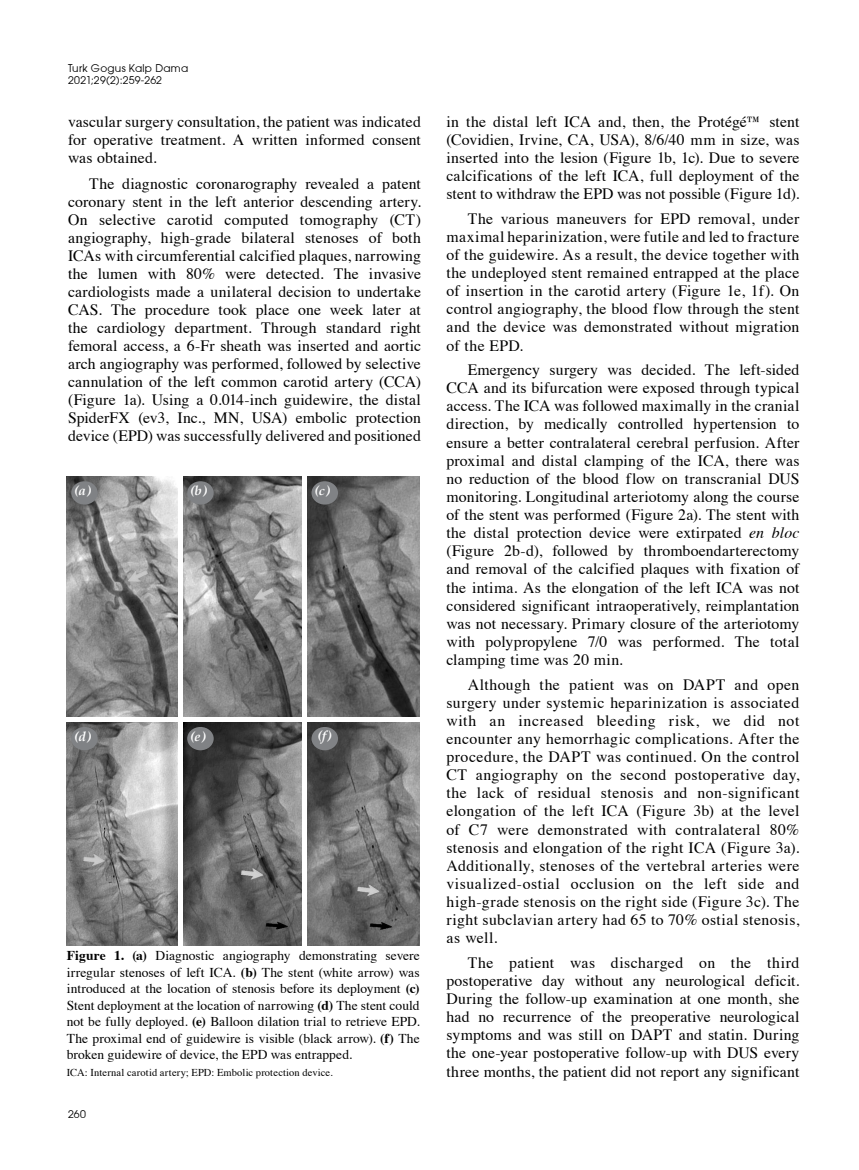
<style>
.page{position:relative;width:859px;height:1170px;background:#fff}
.page>*{position:absolute;margin:0;border:0;box-sizing:border-box;transform-origin:0 0}
.t1{font:15.75px/18.1px "Times";letter-spacing:.015em;color:#000;text-align:justify}
.t2{font:13.5px/16.5px "Times";letter-spacing:.005em;color:#000;text-align:justify}
.t3{font:italic 700 13.5px "Palatino";color:#fff}
.t4{font:10.5px "Times";letter-spacing:.015em;color:#000}
.t5{font:10.5px/12.6px "Avant Garde";letter-spacing:.025em;color:#000}
.s1{font-weight:700}
.s2{font-style:italic}
</style>
<div class="page">
<img style="left:67px;top:476px;width:353px;height:469px">
<div style="left:66px;top:717px;width:355px;height:5px;background:#fff"></div>
<div style="left:178px;top:476px;width:5px;height:470px;background:#fff"></div>
<div style="left:302px;top:476px;width:5px;height:470px;background:#fff"></div>
<div style="left:71px;top:481px;width:27px;height:23px;background:#808285;border-radius:50%"></div>
<div style="left:71px;top:727px;width:27px;height:23px;background:#808285;border-radius:50%"></div>
<div style="left:187px;top:481px;width:27px;height:23px;background:#808285;border-radius:50%"></div>
<div style="left:187px;top:727px;width:27px;height:23px;background:#808285;border-radius:50%"></div>
<div style="left:311px;top:481px;width:27px;height:23px;background:#808285;border-radius:50%"></div>
<div style="left:311px;top:727px;width:27px;height:23px;background:#808285;border-radius:50%"></div>
<p class="t5" style="left:68px;top:61px;width:122px">Turk Gogus Kalp Dama<br>2021;29(2):259-262</p>
<p class="t1" style="left:68px;top:111px;width:354px">vascular surgery consultation, the patient was indicated for operative treatment. A written informed consent was obtained.</p>
<p class="t1" style="left:68px;top:173px;width:354px;text-indent:21px">The diagnostic coronarography revealed a patent coronary stent in the left anterior descending artery.<br>On selective carotid computed tomography (CT) angiography, high-grade bilateral stenoses of both ICAs with circumferential calcified plaques, narrowing the lumen with 80% were detected. The invasive cardiologists made a unilateral decision to undertake CAS. The procedure took place one week later at the cardiology department. Through standard right femoral access, a 6-Fr sheath was inserted and aortic arch angiography was performed, followed by selective cannulation of the left common carotid artery (CCA) (Figure 1a). Using a 0.014-inch guidewire, the distal SpiderFX (ev3, Inc., MN, USA) embolic protection device (EPD) was successfully delivered and positioned</p>
<p class="t3" style="left:74px;top:479px;width:18px">(a)</p>
<p class="t3" style="left:74px;top:725px;width:18px">(d)</p>
<p class="t3" style="left:190px;top:479px;width:17px">(b)</p>
<p class="t3" style="left:190px;top:725px;width:16px">(e)</p>
<p class="t3" style="left:314px;top:479px;width:16px">(c)</p>
<p class="t3" style="left:317px;top:723px;width:15px">(f)</p>
<p class="t2" style="left:67px;top:946px;width:354px"><span class="s1">Figure 1. (a)</span> Diagnostic angiography demonstrating severe irregular stenoses of left ICA. <span class="s1">(b)</span> The stent (white arrow) was introduced at the location of stenosis before its deployment <span class="s1">(c)<br></span>Stent deployment at the location of narrowing <span class="s1">(d)</span> The stent could not be fully deployed. <span class="s1">(e)</span> Balloon dilation trial to retrieve EPD.<br>The proximal end of guidewire is visible (black arrow). <span class="s1">(f)</span> The broken guidewire of device, the EPD was entrapped.</p>
<p class="t4" style="left:67px;top:1062px;width:267px">ICA: Internal carotid artery; EPD: Embolic protection device.</p>
<p class="t5" style="left:68px;top:1107px;width:19px">260</p>
<p class="t1" style="left:446px;top:111px;width:354px">in the distal left ICA and, then, the Protégé™ stent (Covidien, Irvine, CA, USA), 8/6/40 mm in size, was inserted into the lesion (Figure 1b, 1c). Due to severe calcifications of the left ICA, full deployment of the stent to withdraw the EPD was not possible (Figure 1d).</p>
<p class="t1" style="left:446px;top:208px;width:354px;text-indent:21px">The various maneuvers for EPD removal, under maximal heparinization, were futile and led to fracture of the guidewire. As a result, the device together with the undeployed stent remained entrapped at the place of insertion in the carotid artery (Figure 1e, 1f). On control angiography, the blood flow through the stent and the device was demonstrated without migration of the EPD.</p>
<p class="t1" style="left:446px;top:359px;width:354px;text-indent:21px">Emergency surgery was decided. The left-sided CCA and its bifurcation were exposed through typical access. The ICA was followed maximally in the cranial direction, by medically controlled hypertension to ensure a better contralateral cerebral perfusion. After proximal and distal clamping of the ICA, there was no reduction of the blood flow on transcranial DUS monitoring. Longitudinal arteriotomy along the course of the stent was performed (Figure 2a). The stent with the distal protection device were extirpated <span class="s2">en bloc </span>(Figure 2b-d), followed by thromboendarterectomy and removal of the calcified plaques with fixation of the intima. As the elongation of the left ICA was not considered significant intraoperatively, reimplantation was not necessary. Primary closure of the arteriotomy with polypropylene 7/0 was performed. The total clamping time was 20 min.</p>
<p class="t1" style="left:446px;top:673px;width:354px;text-indent:21px">Although the patient was on DAPT and open surgery under systemic heparinization is associated with an increased bleeding risk, we did not encounter any hemorrhagic complications. After the procedure, the DAPT was continued. On the control CT angiography on the second postoperative day, the lack of residual stenosis and non-significant elongation of the left ICA (Figure 3b) at the level of C7 were demonstrated with contralateral 80% stenosis and elongation of the right ICA (Figure 3a).<br>Additionally, stenoses of the vertebral arteries were visualized-ostial occlusion on the left side and high-grade stenosis on the right side (Figure 3c). The right subclavian artery had 65 to 70% ostial stenosis, as well.</p>
<p class="t1" style="left:446px;top:952px;width:354px;text-indent:21px">The patient was discharged on the third postoperative day without any neurological deficit.<br>During the follow-up examination at one month, she had no recurrence of the preoperative neurological symptoms and was still on DAPT and statin. During the one-year postoperative follow-up with DUS every three months, the patient did not report any significant</p>
</div>
